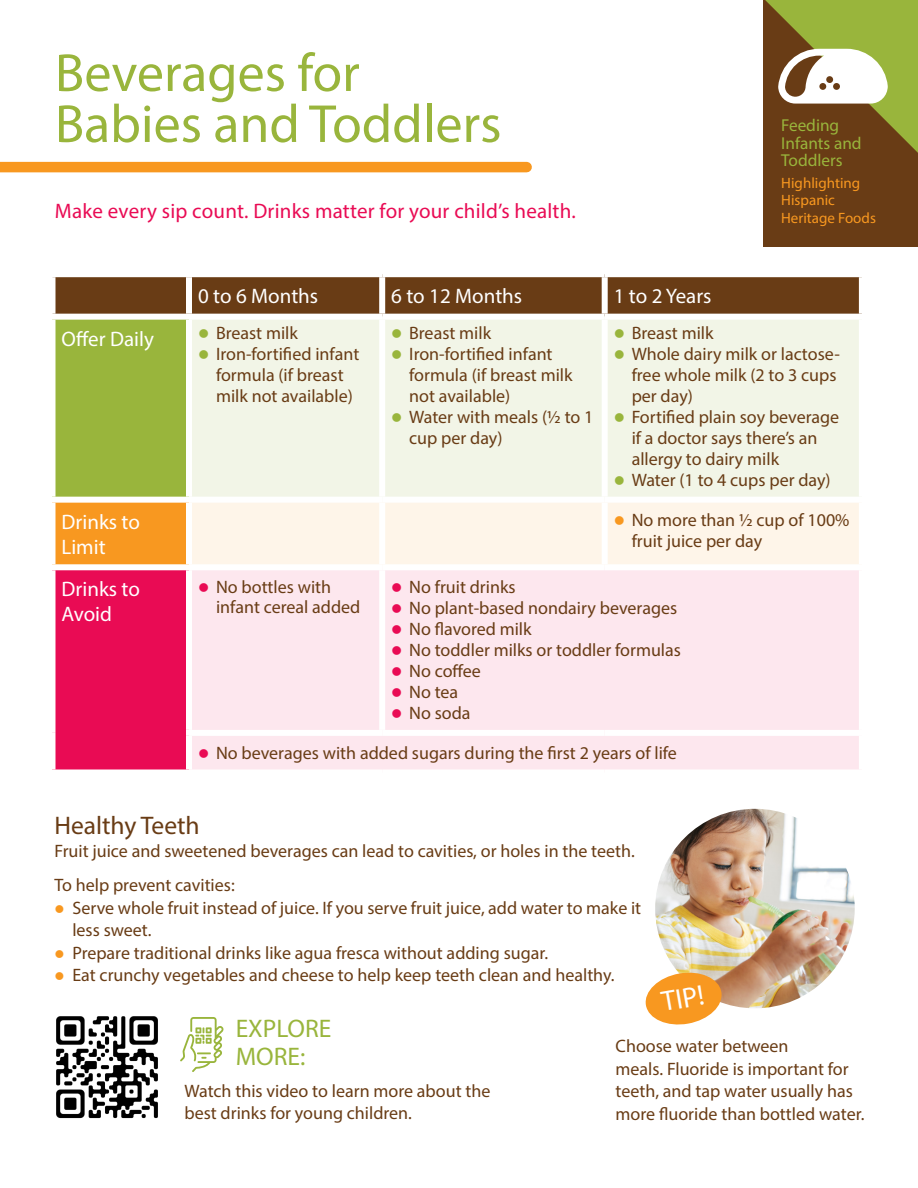
<style>
.page{position:relative;width:918px;height:1188px;background:#fff}
.page>*{position:absolute;margin:0;border:0;box-sizing:border-box;transform-origin:0 0}
.Page_Title{font:54px "Myriad Pro";color:#99b53c}
.t1{font:28.5px "Myriad Pro";color:#fff}
.Subhead_Brown_17{font:25.5px "Myriad Pro";color:#693c15}
.Subhead_Green_17{font:25.5px/28.5px "Myriad Pro";color:#99b53c}
.Table_Header{font:21px/25.2px "Myriad Pro";color:#fff}
.Page_Subtitle_14{font:21px "Myriad Pro";letter-spacing:.01em;color:#e90b54}
.Bulleted_Text{font:18px/21px "Myriad Pro";color:#693c15}
.Paragraph_Text{font:18px/22.5px "Myriad Pro";color:#693c15}
.t2{font:17.25px/17.2px "Myriad Pro";color:#99b53c}
.t3{font:15px/17.2px "Myriad Pro";color:#f89820}
.s1{color:#99b53c}
.s2{color:#f89820}
.s3{color:#e90b54}
</style>
<div class="page">
<div style="left:764px;top:0;width:154px;height:247px;background:#693c15"></div>
<svg style="left:765px;top:0;width:153px;height:153px"></svg>
<div style="left:0;top:162px;width:527px;height:10px;background:#f89820"></div>
<div style="left:56px;top:277px;width:803px;height:37px;background:#693c15"></div>
<div style="left:52px;top:317px;width:137px;height:183px;background:#99b53c"></div>
<div style="left:192px;top:320px;width:667px;height:177px;background:#f2f5e7"></div>
<div style="left:52px;top:500px;width:137px;height:67px;background:#f89820"></div>
<div style="left:192px;top:503px;width:667px;height:61px;background:#fef5e9"></div>
<div style="left:52px;top:567px;width:137px;height:205px;background:#e90b54"></div>
<div style="left:192px;top:570px;width:667px;height:199px;background:#fde7ee"></div>
<div style="left:186px;top:277px;width:6px;height:37px;background:#fff"></div>
<div style="left:379px;top:277px;width:6px;height:37px;background:#fff"></div>
<div style="left:602px;top:277px;width:6px;height:37px;background:#fff"></div>
<div style="left:50px;top:314px;width:139px;height:6px;background:#fff"></div>
<div style="left:50px;top:320px;width:6px;height:177px;background:#fff"></div>
<div style="left:186px;top:320px;width:6px;height:177px;background:#fff"></div>
<div style="left:379px;top:320px;width:6px;height:177px;background:#fff"></div>
<div style="left:602px;top:320px;width:6px;height:177px;background:#fff"></div>
<div style="left:50px;top:497px;width:139px;height:6px;background:#fff"></div>
<div style="left:50px;top:503px;width:6px;height:61px;background:#fff"></div>
<div style="left:186px;top:503px;width:6px;height:61px;background:#fff"></div>
<div style="left:379px;top:503px;width:6px;height:61px;background:#fff"></div>
<div style="left:602px;top:503px;width:6px;height:61px;background:#fff"></div>
<div style="left:50px;top:564px;width:139px;height:6px;background:#fff"></div>
<div style="left:50px;top:570px;width:6px;height:163px;background:#fff"></div>
<div style="left:50px;top:733px;width:6px;height:36px;background:#fff"></div>
<div style="left:50px;top:769px;width:139px;height:6px;background:#fff"></div>
<div style="left:186px;top:570px;width:6px;height:160px;background:#fff"></div>
<div style="left:379px;top:570px;width:6px;height:160px;background:#fff"></div>
<div style="left:186px;top:730px;width:196px;height:6px;background:#fff"></div>
<div style="left:186px;top:736px;width:6px;height:33px;background:#fff"></div>
<div style="left:382px;top:730px;width:223px;height:6px;background:#fff"></div>
<div style="left:605px;top:730px;width:260px;height:6px;background:#fff"></div>
<svg style="left:180px;top:1017px;width:44px;height:55px"></svg>
<img style="left:655px;top:809px;width:200px;height:199px;border-radius:100px">
<img style="left:56px;top:1016px;width:102px;height:103px">
<svg style="left:645px;top:970px;width:79px;height:55px"></svg>
<h1 class="Page_Title" style="left:55px;top:40px;width:306px">Beverages for</h1>
<h1 class="Page_Title" style="left:55px;top:91px;width:448px">Babies and Toddlers</h1>
<h2 class="Page_Subtitle_14" style="left:55px;top:198px;width:523px">Make every sip count. Drinks matter for your child’s health.</h2>
<h3 class="Table_Header" style="left:198px;top:283px;width:122px">0 to 6 Months</h3>
<h3 class="Table_Header" style="left:391px;top:283px;width:133px">6 to 12 Months</h3>
<h3 class="Table_Header" style="left:614px;top:283px;width:99px">1 to 2 Years</h3>
<p class="t2" style="left:781px;top:117px;width:82px">Feeding<br>Infants and<br>Toddlers</p>
<p class="t3" style="left:781px;top:174px;width:96px">Highlighting<br>Hispanic<br>Heritage Foods</p>
<h3 class="Table_Header" style="left:62px;top:326px;width:94px">Offer Daily</h3>
<p class="Bulleted_Text" style="left:198px;top:322px;width:101px"><span class="s1">●</span> Breast milk</p>
<p class="Bulleted_Text" style="left:216px;top:343px;width:145px;text-indent:-18px"><span class="s1">●</span> Iron-fortified infant formula (if breast milk not available)</p>
<p class="Bulleted_Text" style="left:391px;top:322px;width:101px"><span class="s1">●</span> Breast milk</p>
<p class="Bulleted_Text" style="left:409px;top:343px;width:165px;text-indent:-18px"><span class="s1">●</span> Iron-fortified infant formula (if breast milk not available)</p>
<p class="Bulleted_Text" style="left:409px;top:406px;width:186px;text-indent:-18px"><span class="s1">●</span> Water with meals (½ to 1 cup per day)</p>
<p class="Bulleted_Text" style="left:614px;top:322px;width:101px"><span class="s1">●</span> Breast milk</p>
<p class="Bulleted_Text" style="left:632px;top:343px;width:210px;text-indent:-18px"><span class="s1">●</span> Whole dairy milk or lactose&shy;free whole milk (2 to 3 cups per day)</p>
<p class="Bulleted_Text" style="left:632px;top:406px;width:209px;text-indent:-18px"><span class="s1">●</span> Fortified plain soy beverage if a doctor says there’s an allergy to dairy milk</p>
<p class="Bulleted_Text" style="left:614px;top:469px;width:218px"><span class="s1">●</span> Water (1 to 4 cups per day)</p>
<h3 class="Table_Header" style="left:62px;top:509px;width:80px">Drinks to<br>Limit</h3>
<p class="Bulleted_Text" style="left:632px;top:509px;width:219px;text-indent:-18px"><span class="s2">●</span> No more than ½ cup of 100% fruit juice per day</p>
<h3 class="Table_Header" style="left:62px;top:576px;width:80px">Drinks to<br>Avoid</h3>
<p class="Bulleted_Text" style="left:216px;top:577px;width:146px;line-height:19.5px;text-indent:-18px"><span class="s3">●</span> No bottles with infant cereal added</p>
<p class="Bulleted_Text" style="left:391px;top:577px;width:126px"><span class="s3">●</span> No fruit drinks</p>
<p class="Bulleted_Text" style="left:391px;top:598px;width:288px"><span class="s3">●</span> No plant-based nondairy beverages</p>
<p class="Bulleted_Text" style="left:391px;top:619px;width:142px"><span class="s3">●</span> No flavored milk</p>
<p class="Bulleted_Text" style="left:391px;top:640px;width:291px"><span class="s3">●</span> No toddler milks or toddler formulas</p>
<p class="Bulleted_Text" style="left:391px;top:661px;width:91px"><span class="s3">●</span> No coffee</p>
<p class="Bulleted_Text" style="left:391px;top:682px;width:69px"><span class="s3">●</span> No tea</p>
<p class="Bulleted_Text" style="left:391px;top:703px;width:81px"><span class="s3">●</span> No soda</p>
<p class="Bulleted_Text" style="left:198px;top:742px;width:481px"><span class="s3">●</span> No beverages with added sugars during the first 2 years of life</p>
<h3 class="Subhead_Brown_17" style="left:54px;top:810px;width:147px">Healthy Teeth</h3>
<p class="Paragraph_Text" style="left:54px;top:839px;width:582px">Fruit juice and sweetened beverages can lead to cavities, or holes in the teeth.</p>
<p class="Paragraph_Text" style="left:54px;top:874px;width:182px">To help prevent cavities:</p>
<p class="Bulleted_Text" style="left:72px;top:896px;width:570px;line-height:22.5px;text-indent:-18px"><span class="s2">●</span> Serve whole fruit instead of juice. If you serve fruit juice, add water to make it less sweet.</p>
<p class="Bulleted_Text" style="left:54px;top:942px;width:495px"><span class="s2">●</span> Prepare traditional drinks like agua fresca without adding sugar.</p>
<p class="Bulleted_Text" style="left:54px;top:964px;width:562px"><span class="s2">●</span> Eat crunchy vegetables and cheese to help keep teeth clean and healthy.</p>
<h3 class="Subhead_Green_17" style="left:236px;top:1014px;width:97px">EXPLORE<br>MORE:</h3>
<h2 class="t1" style="left:659px;top:985px;width:44px;rotate:-10deg">TIP!</h2>
<p class="Paragraph_Text" style="left:616px;top:1035px;width:250px">Choose water between<br>meals. Fluoride is important for teeth, and tap water usually has more fluoride than bottled water.</p>
<p class="Paragraph_Text" style="left:184px;top:1079px;width:307px">Watch this video to learn more about the best drinks for young children.</p>
</div>
